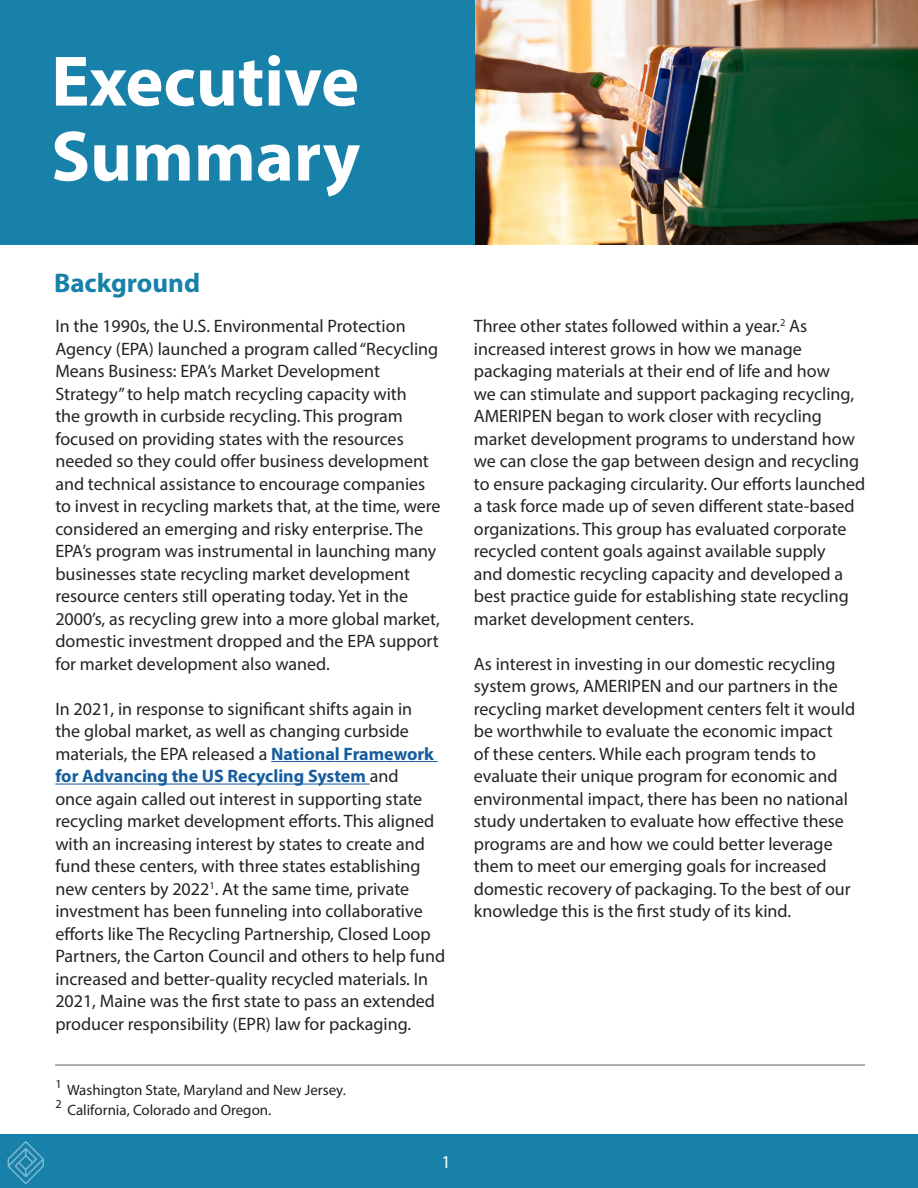
<style>
.page{position:relative;width:918px;height:1188px;background:#fff}
.page>*{position:absolute;margin:0;border:0;box-sizing:border-box;transform-origin:0 0}
.t1{font:700 72px/75px "Myriad Pro";color:#fff}
.t2{font:700 27px "Myriad Pro";color:#1881a9}
.t3{font:18px/22.5px "Myriad Pro";color:#232323}
.t4{font:18px "Myriad Pro";color:#fff}
.t5{font:15px "Myriad Pro";color:#231f20}
.t6{font:12.3px "Myriad Pro";color:#231f20}
.s1{font-weight:700;color:#175d9e}
</style>
<div class="page">
<div style="left:0;top:1134px;width:918px;height:54px;background:#1881a9"></div>
<svg style="left:8px;top:1141px;width:36px;height:43px"></svg>
<hr style="left:271px;top:761px;width:167px;height:1px;background:#175d9e">
<hr style="left:55px;top:784px;width:315px;height:1px;background:#175d9e">
<hr style="left:55px;top:1064px;width:810px;height:2px;background:#232323">
<div style="left:0;top:0;width:918px;height:244px;background:#1881a9"></div>
<img style="left:475px;top:0;width:443px;height:244px">
<p class="t1" style="left:51px;top:41px;width:311px">Executive<br>Summary</p>
<p class="t2" style="left:54px;top:265px;width:148px">Background</p>
<p class="t3" style="left:55px;top:315px;width:387px">In the 1990s, the U.S. Environmental Protection Agency (EPA) launched a program called “Recycling Means Business: EPA’s Market Development Strategy” to help match recycling capacity with<br>the growth in curbside recycling. This program focused on providing states with the resources needed so they could offer business development and technical assistance to encourage companies to invest in recycling markets that, at the time, were considered an emerging and risky enterprise. The EPA’s program was instrumental in launching many businesses state recycling market development resource centers still operating today. Yet in the 2000’s, as recycling grew into a more global market, domestic investment dropped and the EPA support for market development also waned.</p>
<p class="t3" style="left:55px;top:697px;width:391px">In 2021, in response to significant shifts again in<br>the global market, as well as changing curbside materials, the EPA released a <span class="s1">National Framework for Advancing the US Recycling System</span> and<br>once again called out interest in supporting state recycling market development efforts. This aligned with an increasing interest by states to create and fund these centers, with three states establishing new centers by 2022<sup>1</sup>. At the same time, private investment has been funneling into collaborative efforts like The Recycling Partnership, Closed Loop Partners, the Carton Council and others to help fund increased and better-quality recycled materials. In 2021, Maine was the first state to pass an extended producer responsibility (EPR) law for packaging.</p>
<p class="t6" style="left:56px;top:1076px;width:8px">1</p>
<p class="t5" style="left:67px;top:1081px;width:280px">Washington State, Maryland and New Jersey.</p>
<p class="t5" style="left:56px;top:1100px;width:217px"><sup>2</sup> California, Colorado and Oregon.</p>
<p class="t4" style="left:441px;top:1151px;width:11px">1</p>
<p class="t3" style="left:474px;top:315px;width:393px">Three other states followed within a year.<sup>2</sup> As increased interest grows in how we manage packaging materials at their end of life and how<br>we can stimulate and support packaging recycling, AMERIPEN began to work closer with recycling market development programs to understand how we can close the gap between design and recycling to ensure packaging circularity. Our efforts launched a task force made up of seven different state-based organizations. This group has evaluated corporate recycled content goals against available supply<br>and domestic recycling capacity and developed a best practice guide for establishing state recycling market development centers.</p>
<p class="t3" style="left:474px;top:652px;width:383px">As interest in investing in our domestic recycling system grows, AMERIPEN and our partners in the recycling market development centers felt it would be worthwhile to evaluate the economic impact<br>of these centers. While each program tends to evaluate their unique program for economic and environmental impact, there has been no national study undertaken to evaluate how effective these programs are and how we could better leverage them to meet our emerging goals for increased domestic recovery of packaging. To the best of our knowledge this is the first study of its kind.</p>
</div>
